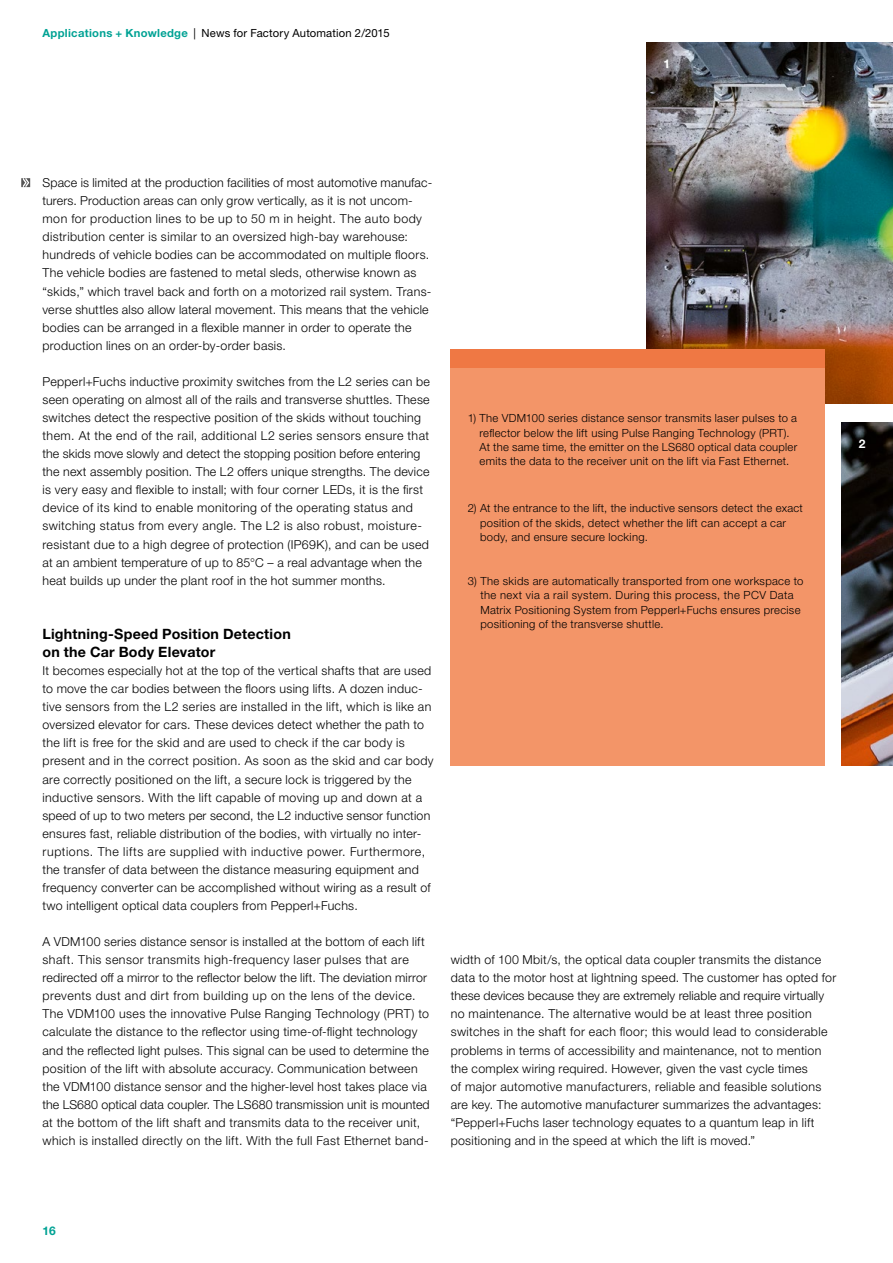
<style>
.page{position:relative;width:893px;height:1263px;background:#fff}
.page>*{position:absolute;margin:0;border:0;box-sizing:border-box;transform-origin:0 0}
.t1{font:700 14.25px/18px "Helvetica Neue LTW1 G";letter-spacing:.015em;color:#000}
.t2{font:300 12.3px/18px "Helvetica Neue LTW1 G";letter-spacing:.025em;color:#000}
.t3{font:700 12px "Helvetica Neue LTW1 G";color:#fff}
.t4{font:700 12px "Helvetica Neue LTW1 G";color:#00a294}
.t5{font:300 11.25px/14.4px "Helvetica Neue LTW1 G";letter-spacing:.025em;color:#000}
.t6{font:11.25px "Helvetica Neue LTW1 G";letter-spacing:.015em;color:#000}
.s1{font-weight:700;color:#00a294}
</style>
<div class="page">
<img style="left:646px;top:43px;width:247px;height:361px">
<img style="left:842px;top:422px;width:51px;height:343px">
<div style="left:451px;top:350px;width:374px;height:415px;background:#f39568"></div>
<div style="left:451px;top:350px;width:374px;height:18px;background:#ef7844"></div>
<svg style="left:21px;top:178px;width:9px;height:9px"></svg>
<p class="t6" style="left:43px;top:26px;width:349px"><span class="s1">Applications + Knowledge</span> | News for Factory Automation 2/2015</p>
<p class="t3" style="left:663px;top:56px;width:8px">1</p>
<p class="t2" style="left:43px;top:174px;width:391px">Space is limited at the production facilities of most automotive manufac&shy;turers. Production areas can only grow vertically, as it is not uncom&shy;mon for production lines to be up to 50 m in height. The auto body distribution center is similar to an oversized high-bay warehouse: hundreds of vehicle bodies can be accommodated on multiple floors.<br>The vehicle bodies are fastened to metal sleds, otherwise known as “skids,” which travel back and forth on a motorized rail system. Trans&shy;verse shuttles also allow lateral movement. This means that the vehicle bodies can be arranged in a flexible manner in order to operate the production lines on an order-by-order basis.</p>
<p class="t2" style="left:43px;top:372px;width:389px">Pepperl+Fuchs inductive proximity switches from the L2 series can be seen operating on almost all of the rails and transverse shuttles. These switches detect the respective position of the skids without touching them. At the end of the rail, additional L2 series sensors ensure that the skids move slowly and detect the stopping position before entering the next assembly position. The L2 offers unique strengths. The device is very easy and flexible to install; with four corner LEDs, it is the first device of its kind to enable monitoring of the operating status and switching status from every angle. The L2 is also robust, moisture&shy;resistant due to a high degree of protection (IP69K), and can be used at an ambient temperature of up to 85°C – a real advantage when the heat builds up under the plant roof in the hot summer months.</p>
<p class="t1" style="left:43px;top:625px;width:250px">Lightning-Speed Position Detection on the Car Body Elevator</p>
<p class="t2" style="left:43px;top:662px;width:393px">It becomes especially hot at the top of the vertical shafts that are used to move the car bodies between the floors using lifts. A dozen induc&shy;tive sensors from the L2 series are installed in the lift, which is like an oversized elevator for cars. These devices detect whether the path to the lift is free for the skid and are used to check if the car body is present and in the correct position. As soon as the skid and car body are correctly positioned on the lift, a secure lock is triggered by the inductive sensors. With the lift capable of moving up and down at a speed of up to two meters per second, the L2 inductive sensor function ensures fast, reliable distribution of the bodies, with virtually no inter&shy;ruptions. The lifts are supplied with inductive power. Furthermore, the transfer of data between the distance measuring equipment and frequency converter can be accomplished without wiring as a result of two intelligent optical data couplers from Pepperl+Fuchs.</p>
<p class="t2" style="left:43px;top:933px;width:389px">A VDM100 series distance sensor is installed at the bottom of each lift shaft. This sensor transmits high-frequency laser pulses that are redirected off a mirror to the reflector below the lift. The deviation mirror prevents dust and dirt from building up on the lens of the device.<br>The VDM100 uses the innovative Pulse Ranging Technology (PRT) to calculate the distance to the reflector using time-of-flight technology and the reflected light pulses. This signal can be used to determine the position of the lift with absolute accuracy. Communication between the VDM100 distance sensor and the higher-level host takes place via the LS680 optical data coupler. The LS680 transmission unit is mounted at the bottom of the lift shaft and transmits data to the receiver unit, which is installed directly on the lift. With the full Fast Ethernet band-</p>
<p class="t5" style="left:480px;top:411px;width:319px;text-indent:-12px">1) The VDM100 series distance sensor transmits laser pulses to a reflector below the lift using Pulse Ranging Technology (PRT).<br>At the same time, the emitter on the LS680 optical data coupler emits the data to the receiver unit on the lift via Fast Ethernet.</p>
<p class="t5" style="left:480px;top:501px;width:324px;text-indent:-12px">2) At the entrance to the lift, the inductive sensors detect the exact position of the skids, detect whether the lift can accept a car body, and ensure secure locking.</p>
<p class="t5" style="left:480px;top:573px;width:325px;text-indent:-13px">3) The skids are automatically transported from one workspace to the next via a rail system. During this process, the PCV Data Matrix Positioning System from Pepperl+Fuchs ensures precise positioning of the transverse shuttle.</p>
<p class="t2" style="left:451px;top:951px;width:387px">width of 100 Mbit/s, the optical data coupler transmits the distance data to the motor host at lightning speed. The customer has opted for these devices because they are extremely reliable and require virtually no maintenance. The alternative would be at least three position switches in the shaft for each floor; this would lead to considerable problems in terms of accessibility and maintenance, not to mention the complex wiring required. However, given the vast cycle times<br>of major automotive manufacturers, reliable and feasible solutions are key. The automotive manufacturer summarizes the advantages: “Pepperl+Fuchs laser technology equates to a quantum leap in lift positioning and in the speed at which the lift is moved.”</p>
<p class="t3" style="left:859px;top:436px;width:8px">2</p>
<p class="t4" style="left:43px;top:1224px;width:15px">16</p>
</div>
